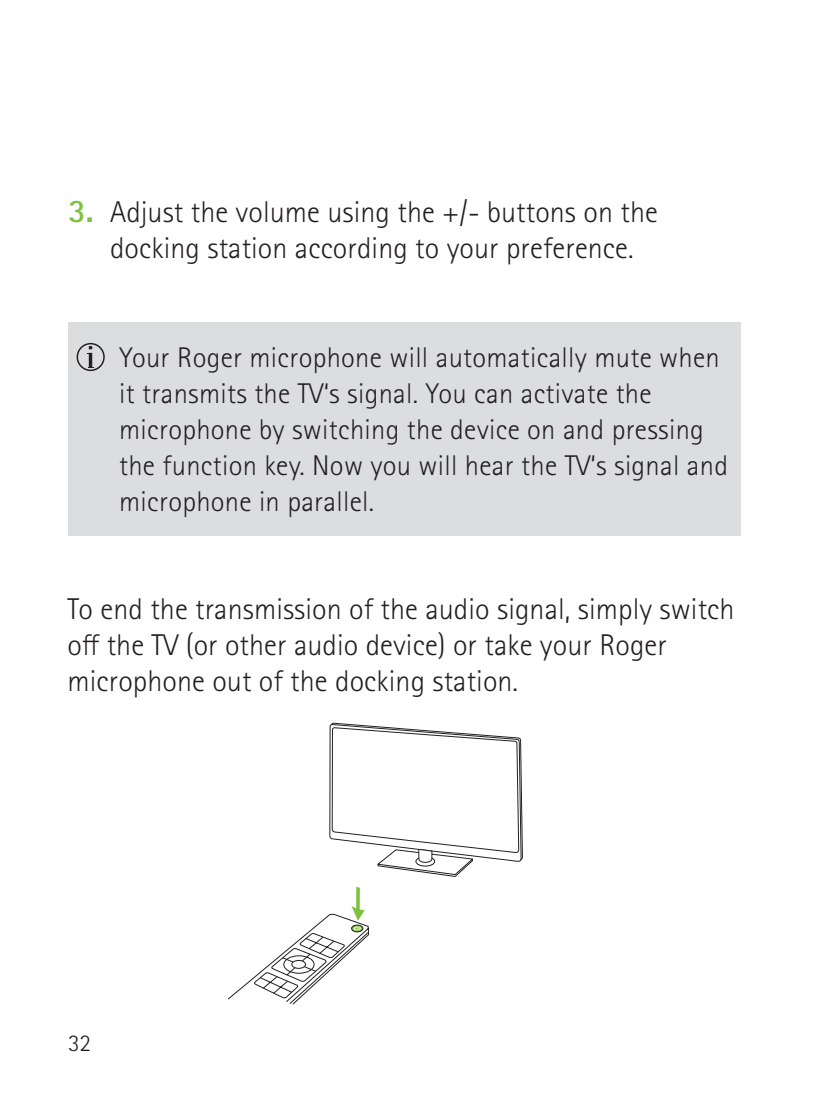
<style>
.page{position:relative;width:834px;height:1115px;background:#fff}
.page>*{position:absolute;margin:0;border:0;box-sizing:border-box;transform-origin:0 0}
.t1{font:300 30px/36px "Rotis Sans Serif Pro";letter-spacing:.005em;color:#231f20;text-align:center}
.t2{font:300 28.5px/36px "Rotis Sans Serif Pro";letter-spacing:.01em;color:#231f20}
.t3{font:300 24px "Rotis Sans Serif Pro";color:#231f20}
.s1{font-weight:700;font-size:33px;color:#7fc241}
</style>
<div class="page">
<div style="left:68px;top:322px;width:672px;height:213px;background:#dcdddf"></div>
<svg style="left:77px;top:343px;width:28px;height:28px"></svg>
<svg style="left:228px;top:886px;width:141px;height:117px"></svg>
<svg style="left:329px;top:722px;width:193px;height:154px"></svg>
<p class="t1" style="left:68px;top:194px;width:591px"><span class="s1">3.</span> Adjust the volume using the +/- buttons on the docking station according to your preference.</p>
<p class="t2" style="left:119px;top:339px;width:610px">Your Roger microphone will automatically mute when it transmits the TV‘s signal. You can activate the microphone by switching the device on and pressing the function key. Now you will hear the TV‘s signal and microphone in parallel.</p>
<p class="t1" style="left:67px;top:590px;width:668px;text-align:left">To end the transmission of the audio signal, simply switch off the TV (or other audio device) or take your Roger microphone out of the docking station.</p>
<p class="t3" style="left:68px;top:1028px;width:25px">32</p>
</div>
